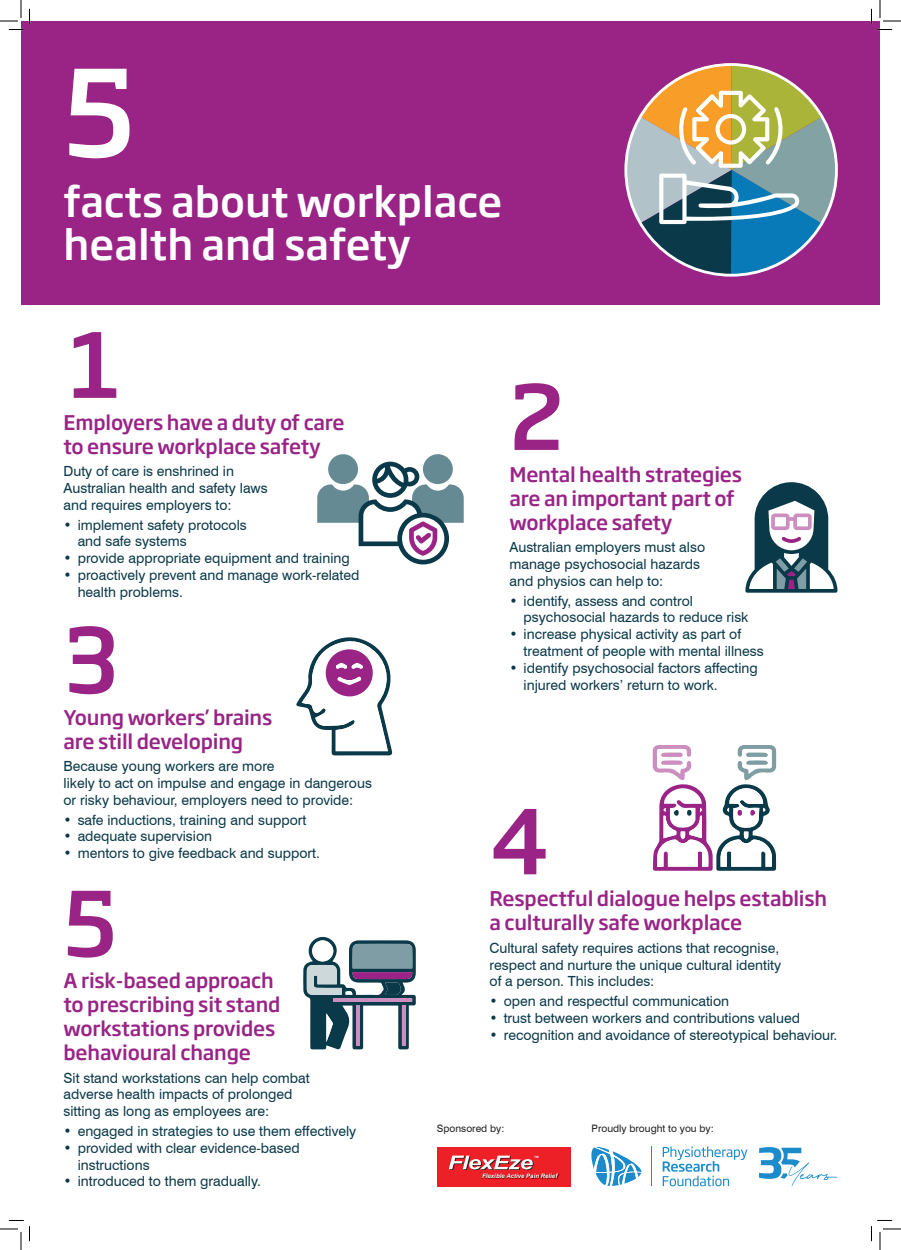
<style>
.page{position:relative;width:901px;height:1250px;background:#fff}
.page>*{position:absolute;margin:0;border:0;box-sizing:border-box;transform-origin:0 0}
.t1{font:500 118px "Soho Gothic Std";color:#fff}
.t2{font:500 88px "Soho Gothic Std";color:#992486}
.t3{font:500 41px/43.2px "Soho Gothic Std";color:#fff}
.t4{font:500 20px/24px "Soho Gothic Std";letter-spacing:-.01em;color:#992486}
.t5{font:14px/16.8px "Swiss 721 BT";color:#0a3949}
.t6{font:10.2px "Swiss 721 BT";color:#231f20}
.t7{font:italic 700 6.1px "Arial";color:#fff}
.t8{font:italic 700 2.9px "Arial";color:#fff}
</style>
<div class="page">
<div style="left:21px;top:21px;width:859px;height:283px;background:#992486"></div>
<svg style="left:591px;top:1146px;width:50px;height:40px"></svg>
<hr style="left:651px;top:1146px;width:1px;height:40px;background:#1b8bcb">
<svg style="left:663px;top:1146px;width:84px;height:40px"></svg>
<svg style="left:759px;top:1147px;width:78px;height:39px"></svg>
<div style="left:437px;top:1147px;width:134px;height:39px;background:#ee2027"></div>
<svg style="left:450px;top:1162px;width:84px;height:8px"></svg>
<img style="left:449px;top:1155px;width:84px;height:14px">
<img style="left:482px;top:1173px;width:78px;height:6px">
<svg style="left:624px;top:64px;width:214px;height:212px"></svg>
<div style="left:423px;top:454px;width:30px;height:30px;background:#668a93;border-radius:50%"></div>
<div style="left:328px;top:454px;width:30px;height:30px;background:#668a93;border-radius:50%"></div>
<svg style="left:317px;top:461px;width:147px;height:103px"></svg>
<svg style="left:296px;top:637px;width:97px;height:118px"></svg>
<svg style="left:303px;top:936px;width:113px;height:113px"></svg>
<svg style="left:745px;top:482px;width:92px;height:110px"></svg>
<svg style="left:653px;top:745px;width:123px;height:125px"></svg>
<svg style="left:0;top:0;width:30px;height:30px"></svg>
<svg style="left:0;top:1220px;width:30px;height:30px"></svg>
<svg style="left:871px;top:0;width:30px;height:30px"></svg>
<svg style="left:871px;top:1220px;width:30px;height:30px"></svg>
<h1 class="t1" style="left:64px;top:37px;width:74px">5</h1>
<h3 class="t3" style="left:64px;top:180px;width:440px">facts about workplace health and safety</h3>
<h2 class="t2" style="left:64px;top:309px;width:62px">1</h2>
<h3 class="t4" style="left:64px;top:410px;width:283px">Employers have a duty of care to ensure workplace safety</h3>
<p class="t5" style="left:64px;top:463px;width:206px">Duty of care is enshrined in<br>Australian health and safety laws and requires employers to:</p>
<p class="t5" style="left:78px;top:516px;width:171px;text-indent:-14px">• implement safety protocols and safe systems</p>
<p class="t5" style="left:64px;top:550px;width:288px">• provide appropriate equipment and training</p>
<p class="t5" style="left:78px;top:566px;width:283px;text-indent:-14px">• proactively prevent and manage work-related health problems.</p>
<h2 class="t2" style="left:64px;top:603px;width:56px">3</h2>
<h2 class="t2" style="left:509px;top:361px;width:56px">2</h2>
<h3 class="t4" style="left:509px;top:463px;width:234px">Mental health strategies are an important part of workplace safety</h3>
<p class="t5" style="left:509px;top:539px;width:197px">Australian employers must also manage psychosocial hazards and physios can help to:</p>
<p class="t5" style="left:524px;top:592px;width:226px;text-indent:-14px">• identify, assess and control psychosocial hazards to reduce risk</p>
<p class="t5" style="left:524px;top:626px;width:242px;text-indent:-14px">• increase physical activity as part of treatment of people with mental illness</p>
<p class="t5" style="left:509px;top:659px;width:250px">• identify psychosocial factors affecting</p>
<p class="t5" style="left:524px;top:676px;width:196px">injured workers’ return to work.</p>
<h3 class="t4" style="left:64px;top:705px;width:210px">Young workers’ brains are still developing</h3>
<p class="t5" style="left:64px;top:758px;width:310px">Because young workers are more<br>likely to act on impulse and engage in dangerous or risky behaviour, employers need to provide:</p>
<p class="t5" style="left:64px;top:811px;width:244px">• safe inductions, training and support</p>
<p class="t5" style="left:64px;top:828px;width:150px">• adequate supervision</p>
<p class="t5" style="left:64px;top:844px;width:258px">• mentors to give feedback and support.</p>
<h2 class="t2" style="left:64px;top:867px;width:55px">5</h2>
<h3 class="t4" style="left:64px;top:969px;width:218px">A risk-based approach to prescribing sit stand workstations provides behavioural change</h3>
<p class="t5" style="left:64px;top:1069px;width:248px">Sit stand workstations can help combat adverse health impacts of prolonged sitting as long as employees are:</p>
<p class="t5" style="left:64px;top:1122px;width:294px">• engaged in strategies to use them effectively</p>
<p class="t5" style="left:78px;top:1139px;width:224px;text-indent:-14px">• provided with clear evidence-based instructions</p>
<p class="t5" style="left:64px;top:1172px;width:199px">• introduced to them gradually.</p>
<h2 class="t2" style="left:489px;top:785px;width:62px">4</h2>
<h3 class="t4" style="left:489px;top:887px;width:339px">Respectful dialogue helps establish a culturally safe workplace</h3>
<p class="t5" style="left:489px;top:939px;width:293px">Cultural safety requires actions that recognise, respect and nurture the unique cultural identity of a person. This includes:</p>
<p class="t5" style="left:489px;top:992px;width:241px">• open and respectful communication</p>
<p class="t5" style="left:489px;top:1009px;width:312px">• trust between workers and contributions valued</p>
<p class="t5" style="left:489px;top:1026px;width:349px">• recognition and avoidance of stereotypical behaviour.</p>
<p class="t6" style="left:437px;top:1121px;width:69px">Sponsored by:</p>
<p class="t6" style="left:592px;top:1121px;width:124px">Proudly brought to you by:</p>
<p class="t7" style="left:482px;top:1171px;width:77px">Flexible Active Pain Relief</p>
<p class="t8" style="left:534px;top:1155px;width:6px">TM</p>
</div>
